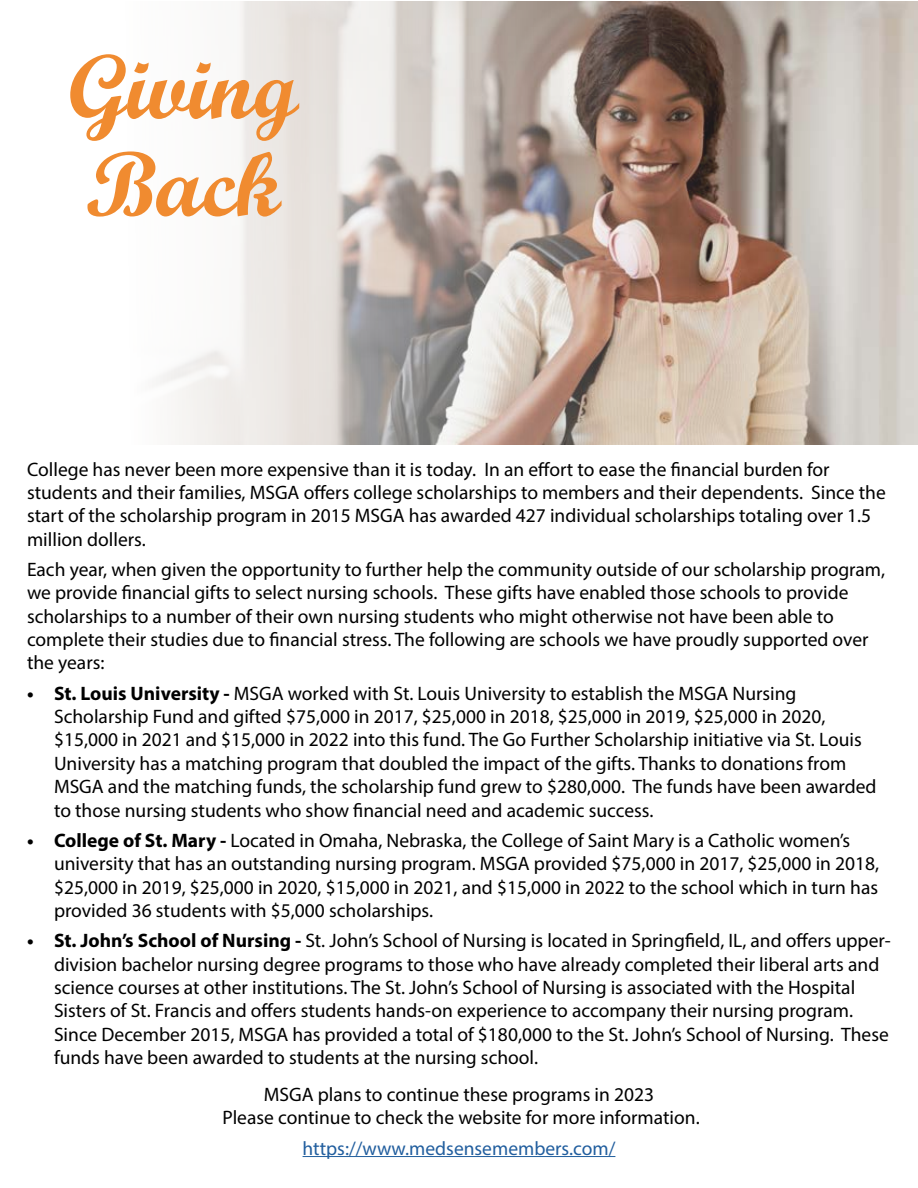
<style>
.page{position:relative;width:918px;height:1188px;background:#fff}
.page>*{position:absolute;margin:0;border:0;box-sizing:border-box;transform-origin:0 0}
.t1{font:91.5px/97.5px "Script MT Bold";color:#f08b30}
.t2{font:19.5px/23.4px "Myriad Pro";color:#000}
.t3{font:19.5px "Myriad Pro";color:#215e9e}
.s1{font-weight:700}
</style>
<div class="page">
<img style="left:156px;top:1px;width:762px;height:444px">
<hr style="left:303px;top:1156px;width:312px;height:1px;background:#215e9e">
<h1 class="t1" style="left:68px;top:37px;width:231px">Giving<br>Back</h1>
<p class="t2" style="left:27px;top:457px;width:860px">College has never been more expensive than it is today. In an effort to ease the financial burden for students and their families, MSGA offers college scholarships to members and their dependents. Since the start of the scholarship program in 2015 MSGA has awarded 427 individual scholarships totaling over 1.5 million dollers.</p>
<p class="t2" style="left:27px;top:557px;width:860px">Each year, when given the opportunity to further help the community outside of our scholarship program, we provide financial gifts to select nursing schools. These gifts have enabled those schools to provide scholarships to a number of their own nursing students who might otherwise not have been able to complete their studies due to financial stress. The following are schools we have proudly supported over the years:</p>
<p class="t2" style="left:54px;top:681px;width:824px;text-indent:-27px"><span class="s1">• St. Louis University -</span> MSGA worked with St. Louis University to establish the MSGA Nursing Scholarship Fund and gifted $75,000 in 2017, $25,000 in 2018, $25,000 in 2019, $25,000 in 2020, $15,000 in 2021 and $15,000 in 2022 into this fund. The Go Further Scholarship initiative via St. Louis University has a matching program that doubled the impact of the gifts. Thanks to donations from MSGA and the matching funds, the scholarship fund grew to $280,000. The funds have been awarded to those nursing students who show financial need and academic success.</p>
<p class="t2" style="left:54px;top:828px;width:827px;text-indent:-27px"><span class="s1">• College of St. Mary -</span> Located in Omaha, Nebraska, the College of Saint Mary is a Catholic women’s university that has an outstanding nursing program. MSGA provided $75,000 in 2017, $25,000 in 2018, $25,000 in 2019, $25,000 in 2020, $15,000 in 2021, and $15,000 in 2022 to the school which in turn has provided 36 students with $5,000 scholarships.</p>
<p class="t2" style="left:54px;top:929px;width:838px;text-indent:-27px"><span class="s1">• St. John’s School of Nursing -</span> St. John’s School of Nursing is located in Springfield, IL, and offers upper&shy;division bachelor nursing degree programs to those who have already completed their liberal arts and science courses at other institutions. The St. John’s School of Nursing is associated with the Hospital Sisters of St. Francis and offers students hands-on experience to accompany their nursing program.<br>Since December 2015, MSGA has provided a total of $180,000 to the St. John’s School of Nursing. These funds have been awarded to students at the nursing school.</p>
<p class="t2" style="left:222px;top:1082px;width:479px;text-align:center">MSGA plans to continue these programs in 2023<br>Please continue to check the website for more information.</p>
<p class="t3" style="left:303px;top:1136px;width:314px">https://www.medsensemembers.com/</p>
</div>
